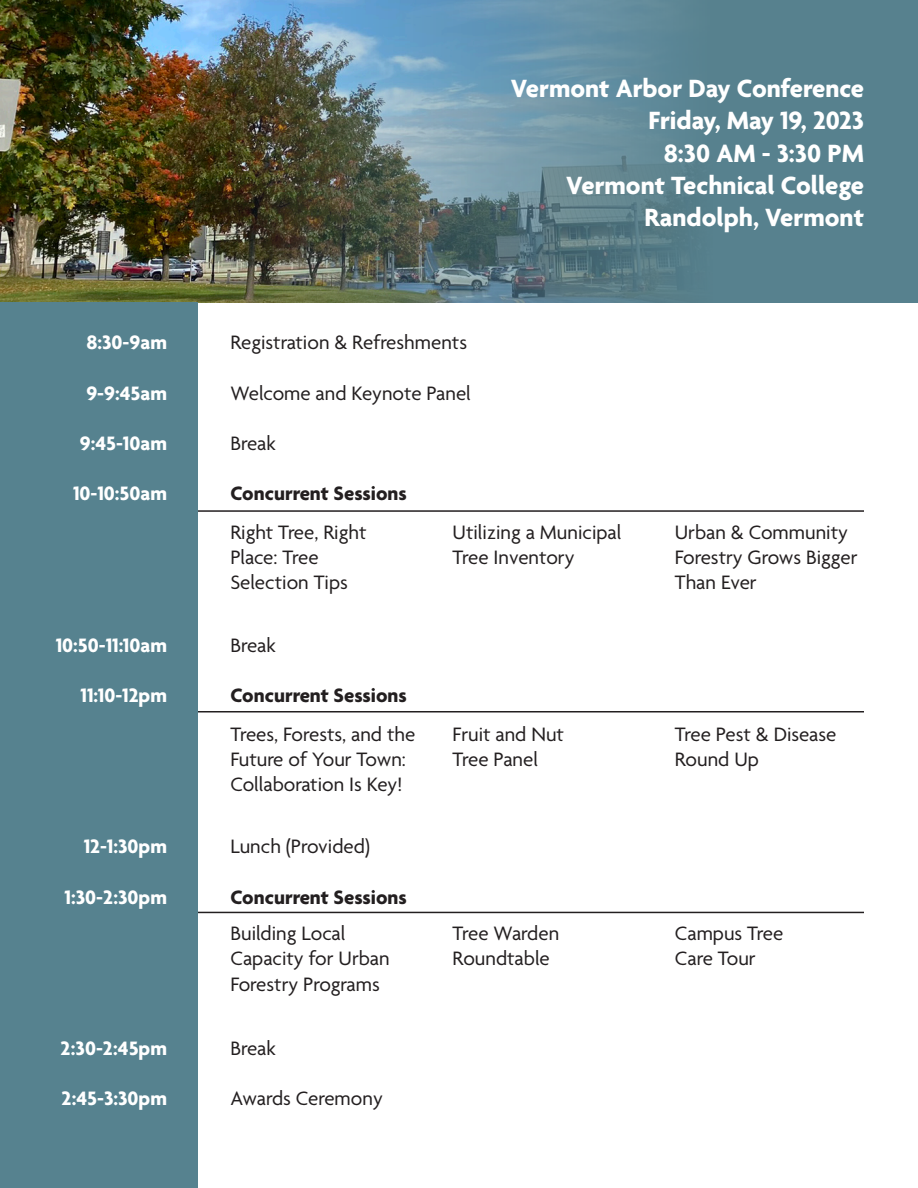
<style>
.page{position:relative;width:918px;height:1188px;background:#fff}
.page>*{position:absolute;margin:0;border:0;box-sizing:border-box;transform-origin:0 0}
.t1{font:700 27px "Agenda";color:#fff}
.t2{font:21px/25.2px "Agenda";color:#231f20}
.t3{font:700 21px "Agenda";color:#fff}
.t4{font:700 21px "Agenda";color:#231f20}
</style>
<div class="page">
<img style="left:0;top:0;width:209px;height:302px">
<div style="left:0;top:302px;width:198px;height:886px;background:#56828f"></div>
<img style="left:209px;top:0;width:709px;height:302px">
<hr style="left:198px;top:510px;width:666px;height:2px;background:#231f20">
<hr style="left:198px;top:711px;width:666px;height:1px;background:#231f20">
<hr style="left:198px;top:912px;width:666px;height:1px;background:#231f20">
<p class="t3" style="left:86px;top:331px;width:82px">8:30-9am</p>
<p class="t3" style="left:86px;top:382px;width:82px">9-9:45am</p>
<p class="t3" style="left:80px;top:432px;width:89px">9:45-10am</p>
<p class="t3" style="left:73px;top:482px;width:95px">10-10:50am</p>
<p class="t3" style="left:56px;top:634px;width:113px">10:50-11:10am</p>
<p class="t3" style="left:81px;top:684px;width:88px">11:10-12pm</p>
<p class="t3" style="left:84px;top:835px;width:85px">12-1:30pm</p>
<p class="t3" style="left:65px;top:886px;width:104px">1:30-2:30pm</p>
<p class="t3" style="left:61px;top:1037px;width:108px">2:30-2:45pm</p>
<p class="t3" style="left:61px;top:1087px;width:107px">2:45-3:30pm</p>
<p class="t1" style="left:511px;top:74px;width:355px">Vermont Arbor Day Conference</p>
<p class="t1" style="left:648px;top:106px;width:217px">Friday, May 19, 2023</p>
<p class="t1" style="left:664px;top:138px;width:202px">8:30 AM - 3:30 PM</p>
<p class="t1" style="left:566px;top:171px;width:299px">Vermont Technical College</p>
<p class="t1" style="left:644px;top:203px;width:221px">Randolph, Vermont</p>
<p class="t2" style="left:230px;top:331px;width:238px">Registration &amp; Refreshments</p>
<p class="t2" style="left:230px;top:382px;width:242px">Welcome and Keynote Panel</p>
<p class="t2" style="left:230px;top:432px;width:47px">Break</p>
<p class="t4" style="left:230px;top:482px;width:178px">Concurrent Sessions</p>
<p class="t2" style="left:230px;top:520px;width:138px">Right Tree, Right</p>
<p class="t2" style="left:230px;top:546px;width:90px">Place: Tree</p>
<p class="t2" style="left:230px;top:571px;width:119px">Selection Tips</p>
<p class="t2" style="left:230px;top:634px;width:47px">Break</p>
<p class="t4" style="left:230px;top:684px;width:178px">Concurrent Sessions</p>
<p class="t2" style="left:453px;top:520px;width:170px">Utilizing a Municipal<br>Tree Inventory</p>
<p class="t2" style="left:675px;top:520px;width:184px">Urban &amp; Community<br>Forestry Grows Bigger<br>Than Ever</p>
<p class="t2" style="left:230px;top:723px;width:186px">Trees, Forests, and the<br>Future of Your Town:<br>Collaboration Is Key!</p>
<p class="t2" style="left:453px;top:723px;width:113px">Fruit and Nut</p>
<p class="t2" style="left:453px;top:748px;width:87px">Tree Panel</p>
<p class="t2" style="left:230px;top:835px;width:141px">Lunch (Provided)</p>
<p class="t4" style="left:230px;top:886px;width:178px">Concurrent Sessions</p>
<p class="t2" style="left:675px;top:723px;width:163px">Tree Pest &amp; Disease<br>Round Up</p>
<p class="t2" style="left:230px;top:922px;width:161px">Building Local<br>Capacity for Urban<br>Forestry Programs</p>
<p class="t2" style="left:453px;top:922px;width:108px">Tree Warden<br>Roundtable</p>
<p class="t2" style="left:675px;top:922px;width:110px">Campus Tree</p>
<p class="t2" style="left:675px;top:947px;width:82px">Care Tour</p>
<p class="t2" style="left:230px;top:1037px;width:47px">Break</p>
<p class="t2" style="left:230px;top:1087px;width:154px">Awards Ceremony</p>
</div>
